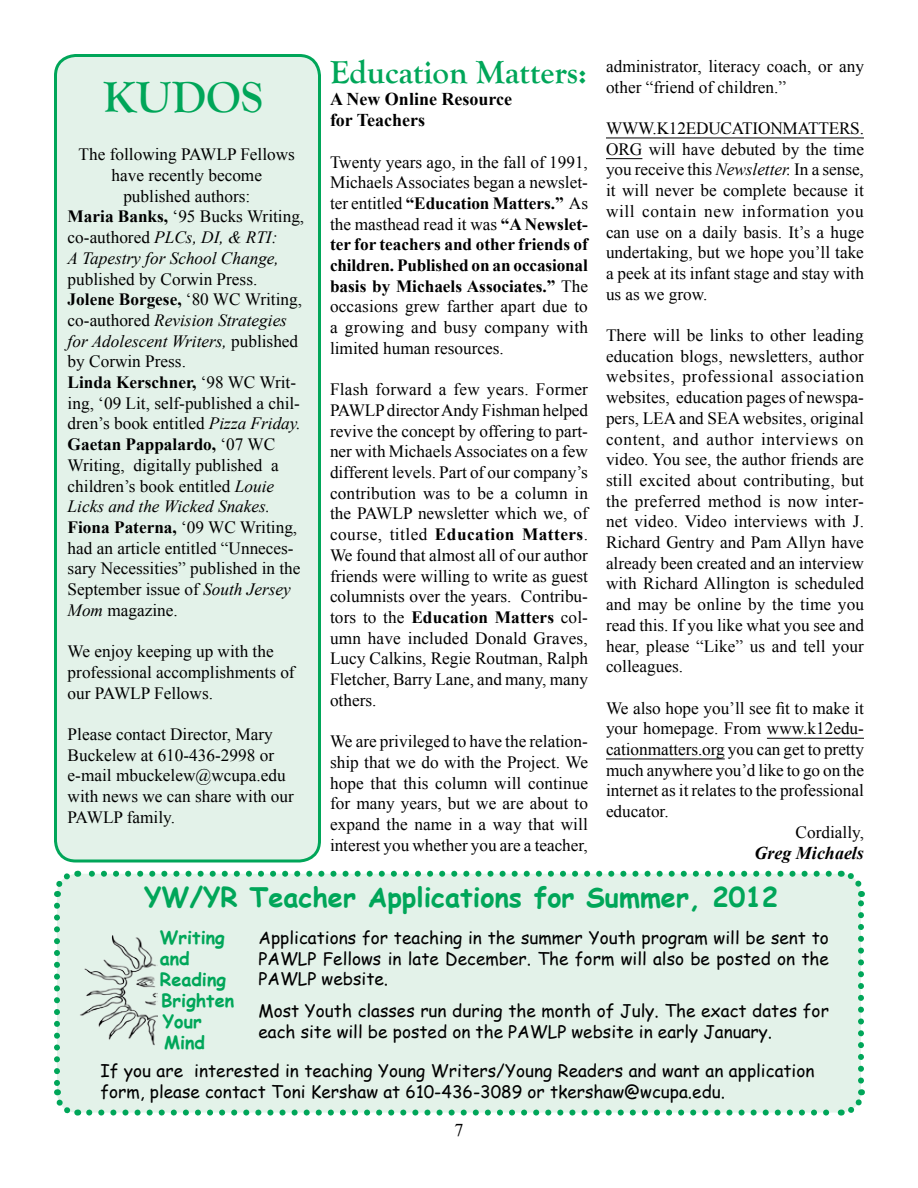
<style>
.page{position:relative;width:918px;height:1188px;background:#fff}
.page>*{position:absolute;margin:0;border:0;box-sizing:border-box;transform-origin:0 0}
.t1{font:700 45px "Goudy Old Style T";color:#00a659}
.t2{font:700 33px "Goudy Old Style T";color:#00a659}
.t3{font:700 27px "Comic Sans MS";color:#00a659}
.t4{font:700 18px/21px "Comic Sans MS";color:#00a659}
.t5{font:700 18px/21.6px "Times New Roman";color:#000}
.t6{font:italic 700 18px "Times New Roman";color:#000}
.t7{font:18px "Times New Roman";color:#000}
.t8{font:17.25px/20.7px "Times New Roman";color:#000;text-align:justify}
.t9{font:17.25px/20.7px "Comic Sans MS";color:#000}
.t10{font:italic 17.25px "Times New Roman";color:#000}
.s1{font-weight:700}
.s2{font-style:normal}
.s3{font-style:italic}
</style>
<div class="page">
<div style="left:56px;top:56px;width:264px;height:805px;background:#e3f2e9;border-radius:20px"></div>
<div style="left:54px;top:54px;width:267px;height:808px;border:3px solid #00a659;border-radius:20px"></div>
<div style="left:57px;top:874px;width:804px;height:239px;background:#e3f2e9;border-radius:20px"></div>
<svg style="left:89px;top:1110px;width:746px;height:6px"></svg>
<svg style="left:54px;top:906px;width:25px;height:210px"></svg>
<svg style="left:841px;top:1089px;width:24px;height:27px"></svg>
<svg style="left:839px;top:870px;width:26px;height:211px"></svg>
<svg style="left:54px;top:870px;width:775px;height:27px"></svg>
<hr style="left:606px;top:138px;width:258px;height:1px;background:#000">
<hr style="left:606px;top:158px;width:36px;height:1px;background:#000">
<hr style="left:767px;top:738px;width:97px;height:1px;background:#000">
<hr style="left:606px;top:759px;width:119px;height:1px;background:#000">
<img style="left:80px;top:935px;width:78px;height:111px">
<h1 class="t1" style="left:103px;top:72px;width:162px">KUDOS</h1>
<p class="t8" style="left:79px;top:144px;width:218px">The following PAWLP Fellows</p>
<p class="t8" style="left:112px;top:165px;width:152px">have recently become</p>
<p class="t8" style="left:123px;top:185px;width:128px">published authors:</p>
<p class="t8" style="left:68px;top:206px;width:238px"><span class="s1">Maria Banks,</span> ‘95 Bucks Writing,</p>
<p class="t10" style="left:68px;top:225px;width:211px"><span class="s2">co-authored</span> PLCs, DI, &amp; RTI:</p>
<p class="t10" style="left:68px;top:246px;width:213px">A Tapestry for School Change,</p>
<p class="t8" style="left:68px;top:268px;width:236px;text-align:left">published by Corwin Press.<br><span class="s1">Jolene Borgese,</span> ‘80 WC Writing, co-authored <span class="s3">Revision Strategies for Adolescent Writers,</span> published by Corwin Press.<br><span class="s1">Linda Kerschner,</span> ‘98 WC Writ&shy;ing, ‘09 Lit, self-published a chil&shy;dren’s book entitled <span class="s3">Pizza Friday.<br></span><span class="s1">Gaetan Pappalardo,</span> ‘07 WC<br>Writing, digitally published a children’s book entitled <span class="s3">Louie<br>Licks and the Wicked Snakes.<br></span><span class="s1">Fiona Paterna,</span> ‘09 WC Writing, had an article entitled “Unneces&shy;sary Necessities” published in the<br>September issue of <span class="s3">South Jersey<br>Mom</span> magazine.</p>
<p class="t8" style="left:68px;top:641px;width:229px;text-align:left">We enjoy keeping up with the professional accomplishments of our PAWLP Fellows.</p>
<p class="t8" style="left:68px;top:724px;width:228px;text-align:left">Please contact Director, Mary<br>Buckelew at 610-436-2998 or e-mail mbuckelew@wcupa.edu with news we can share with our<br>PAWLP family.</p>
<h2 class="t2" style="left:330px;top:54px;width:259px">Education Matters:</h2>
<p class="t5" style="left:330px;top:87px;width:184px">A New Online Resource for Teachers</p>
<p class="t8" style="left:330px;top:151px;width:260px">Twenty years ago, in the fall of 1991, Michaels Associates began a newslet&shy;ter entitled <span class="s1">“Education Matters.”</span> As the masthead read it was <span class="s1">“A Newslet&shy;ter for teachers and other friends of children. Published on an occasional basis by Michaels Associates.”</span> The occasions grew farther apart due to a growing and busy company with limited human resources.</p>
<p class="t8" style="left:330px;top:379px;width:260px">Flash forward a few years. Former PAWLP director Andy Fishman helped revive the concept by offering to part&shy;ner with Michaels Associates on a few different levels. Part of our company’s contribution was to be a column in the PAWLP newsletter which we, of course, titled <span class="s1">Education Matters</span>.<br>We found that almost all of our author friends were willing to write as guest columnists over the years. Contribu&shy;tors to the <span class="s1">Education Matters</span> col&shy;umn have included Donald Graves, Lucy Calkins, Regie Routman, Ralph Fletcher, Barry Lane, and many, many others.</p>
<p class="t8" style="left:330px;top:731px;width:260px">We are privileged to have the relation&shy;ship that we do with the Project. We hope that this column will continue for many years, but we are about to expand the name in a way that will interest you whether you are a teacher,</p>
<p class="t8" style="left:606px;top:56px;width:259px">administrator, literacy coach, or any other “friend of children.”</p>
<p class="t8" style="left:606px;top:118px;width:260px">WWW.K12EDUCATIONMATTERS.<br>ORG will have debuted by the time you receive this <span class="s3">Newsletter.</span> In a sense, it will never be complete because it will contain new information you can use on a daily basis. It’s a huge undertaking, but we hope you’ll take a peek at its infant stage and stay with us as we grow.</p>
<p class="t8" style="left:606px;top:325px;width:260px">There will be links to other leading education blogs, newsletters, author websites, professional association websites, education pages of newspa&shy;pers, LEA and SEA websites, original content, and author interviews on video. You see, the author friends are still excited about contributing, but the preferred method is now inter&shy;net video. Video interviews with J.<br>Richard Gentry and Pam Allyn have already been created and an interview with Richard Allington is scheduled and may be online by the time you read this. If you like what you see and hear, please “Like” us and tell your colleagues.</p>
<p class="t8" style="left:606px;top:697px;width:260px">We also hope you’ll see fit to make it</p>
<p class="t8" style="left:606px;top:718px;width:260px">your homepage. From www.k12edu-</p>
<p class="t8" style="left:606px;top:739px;width:260px">cationmatters.org you can get to pretty</p>
<p class="t8" style="left:606px;top:759px;width:260px">much anywhere you’d like to go on the</p>
<p class="t8" style="left:606px;top:780px;width:259px">internet as it relates to the professional</p>
<p class="t8" style="left:606px;top:801px;width:64px">educator.</p>
<p class="t8" style="left:796px;top:821px;width:70px">Cordially,</p>
<p class="t6" style="left:755px;top:841px;width:111px">Greg Michaels</p>
<h3 class="t3" style="left:144px;top:877px;width:635px">YW/YR Teacher Applications for Summer, 2012</h3>
<p class="t4" style="left:160px;top:927px;width:76px">Writing and<br>Reading<br>Brighten<br>Your<br>Mind</p>
<p class="t9" style="left:258px;top:927px;width:572px;text-align:justify">Applications for teaching in the summer Youth program will be sent to PAWLP Fellows in late December. The form will also be posted on the PAWLP website.</p>
<p class="t9" style="left:258px;top:1000px;width:572px">Most Youth classes run during the month of July. The exact dates for each site will be posted on the PAWLP website in early January.</p>
<p class="t9" style="left:100px;top:1060px;width:716px">If you are interested in teaching Young Writers/Young Readers and want an application form, please contact Toni Kershaw at 610-436-3089 or tkershaw@wcupa.edu.</p>
<p class="t7" style="left:454px;top:1118px;width:10px">7</p>
</div>
